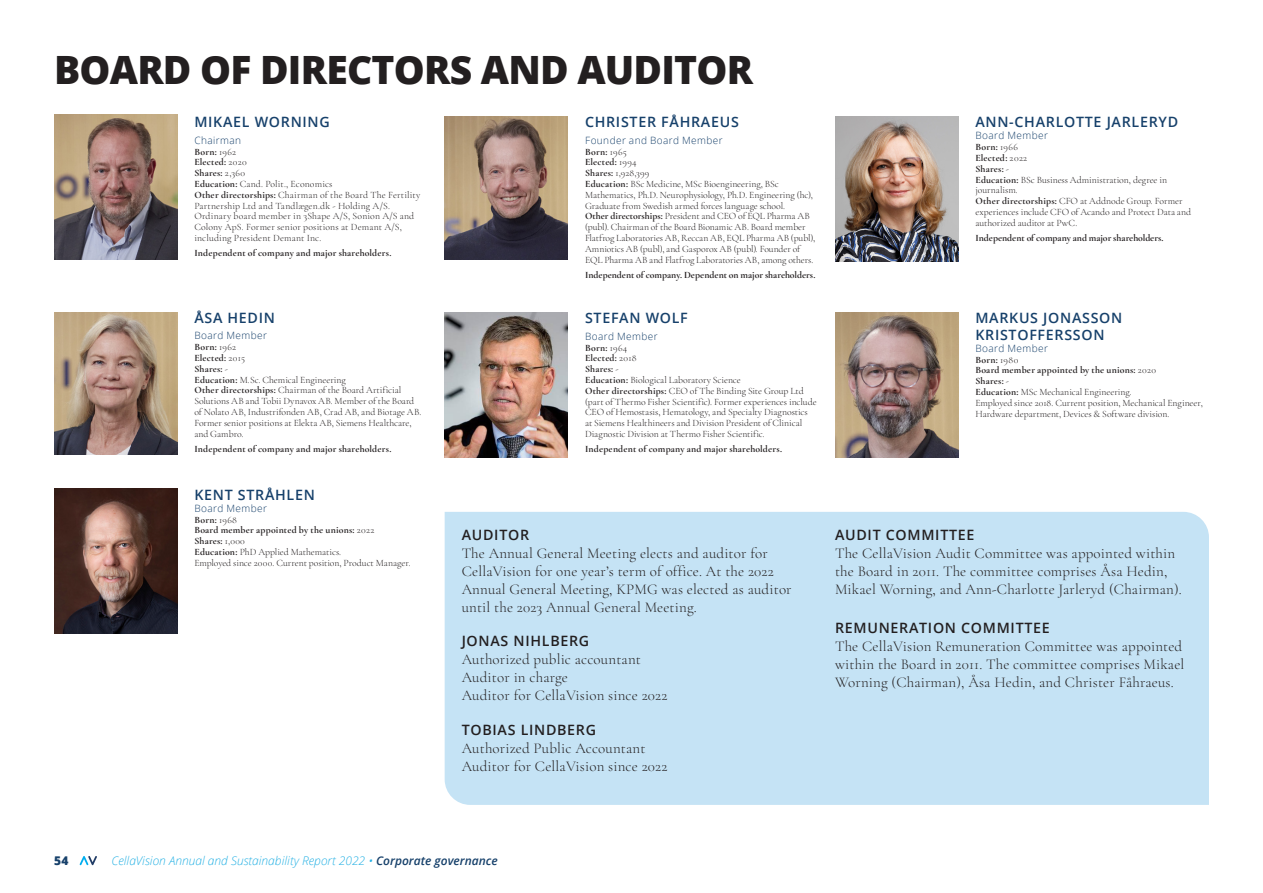
<style>
.page{position:relative;width:1263px;height:893px;background:#fff}
.page>*{position:absolute;margin:0;border:0;box-sizing:border-box;transform-origin:0 0}
.t1{font:800 39px "Open Sans";letter-spacing:-.02em;color:#231f20}
.t2{font:300 15px/18px "Cormorant Garamond";letter-spacing:.01em;color:#231f20}
.t3{font:600 14.25px/16.5px "Open Sans";letter-spacing:.05em;color:#17416b}
.t4{font:600 14.25px "Open Sans";letter-spacing:.05em;color:#231f20}
.t5{font:italic 300 12px "Open Sans";color:#26b1e4}
.t6{font:800 12px "Open Sans";color:#17416b}
.t7{font:300 10.05px "Open Sans";letter-spacing:.04em;color:#17416b}
.t8{font:300 9.75px/10.8px "Cormorant Garamond";color:#231f20}
.t9{font:700 9.75px "Cormorant Garamond";letter-spacing:.01em;color:#231f20}
.s1{font-weight:700}
.s2{font-weight:600;color:#17416b}
</style>
<div class="page">
<svg style="left:80px;top:856px;width:17px;height:9px"></svg>
<img style="left:54px;top:114px;width:123px;height:145px">
<img style="left:445px;top:116px;width:123px;height:143px">
<img style="left:445px;top:312px;width:123px;height:145px">
<img style="left:835px;top:116px;width:124px;height:145px">
<img style="left:54px;top:489px;width:124px;height:145px">
<img style="left:835px;top:312px;width:123px;height:145px">
<img style="left:54px;top:312px;width:123px;height:143px">
<div style="left:445px;top:512px;width:764px;height:293px;background:#c5e3f5"></div>
<h1 class="t1" style="left:54px;top:40px;width:701px">BOARD OF DIRECTORS AND AUDITOR</h1>
<h3 class="t3" style="left:194px;top:114px;width:137px">MIKAEL WORNING</h3>
<p class="t7" style="left:194px;top:133px;width:48px">Chairman</p>
<p class="t8" style="left:194px;top:146px;width:228px"><span class="s1">Born:</span> 1962<br><span class="s1">Elected:</span> 2020<br><span class="s1">Shares:</span> 2,360<br><span class="s1">Education:</span> Cand. Polit., Economics<br><span class="s1">Other directorships:</span> Chairman of the Board The Fertility Partnership Ltd and Tandlægen.dk - Holding A/S.<br>Ordinary board member in 3Shape A/S, Sonion A/S and Colony ApS. Former senior positions at Demant A/S, including President Demant Inc.</p>
<p class="t9" style="left:194px;top:247px;width:199px">Independent of company and major shareholders.</p>
<h3 class="t3" style="left:585px;top:114px;width:155px">CHRISTER FÅHRAEUS</h3>
<p class="t7" style="left:585px;top:133px;width:139px">Founder and Board Member</p>
<p class="t8" style="left:585px;top:146px;width:232px"><span class="s1">Born:</span> 1965<br><span class="s1">Elected:</span> 1994<br><span class="s1">Shares:</span> 1,928,399<br><span class="s1">Education:</span> BSc Medicine, MSc Bioengineering, BSc Mathematics, Ph.D. Neurophysiology, Ph.D. Engineering (hc), Graduate from Swedish armed forces language school.<br><span class="s1">Other directorships:</span> President and CEO of EQL Pharma AB (publ). Chairman of the Board Bionamic AB. Board member Flatfrog Laboratories AB, Reccan AB, EQL Pharma AB (publ), Amniotics AB (publ), and Gasporox AB (publ). Founder of EQL Pharma AB and Flatfrog Laboratories AB, among others.</p>
<p class="t9" style="left:585px;top:269px;width:232px">Independent of company. Dependent on major shareholders.</p>
<h3 class="t3" style="left:194px;top:309px;width:82px">ÅSA HEDIN</h3>
<p class="t7" style="left:194px;top:329px;width:74px">Board Member</p>
<p class="t8" style="left:194px;top:342px;width:229px"><span class="s1">Born:</span> 1962<br><span class="s1">Elected:</span> 2015<br><span class="s1">Shares:</span> -<br><span class="s1">Education:</span> M.Sc. Chemical Engineering<br><span class="s1">Other directorships:</span> Chairman of the Board Artificial Solutions AB and Tobii Dynavox AB. Member of the Board of Nolato AB, Industrifonden AB, Crad AB, and Biotage AB.<br>Former senior positions at Elekta AB, Siemens Healthcare, and Gambro.</p>
<p class="t9" style="left:194px;top:443px;width:199px">Independent of company and major shareholders.</p>
<h3 class="t3" style="left:194px;top:486px;width:122px">KENT STRÅHLEN</h3>
<p class="t7" style="left:194px;top:501px;width:74px">Board Member</p>
<p class="t8" style="left:194px;top:514px;width:218px"><span class="s1">Born:</span> 1968<br><span class="s1">Board member appointed by the unions:</span> 2022<br><span class="s1">Shares:</span> 1,000<br><span class="s1">Education:</span> PhD Applied Mathematics.<br>Employed since 2000. Current position, Product Manager.</p>
<h3 class="t3" style="left:585px;top:309px;width:104px">STEFAN WOLF</h3>
<p class="t7" style="left:585px;top:329px;width:74px">Board Member</p>
<p class="t8" style="left:585px;top:342px;width:233px"><span class="s1">Born:</span> 1964<br><span class="s1">Elected:</span> 2018<br><span class="s1">Shares:</span> -<br><span class="s1">Education:</span> Biological Laboratory Science<br><span class="s1">Other directorships:</span> CEO of The Binding Site Group Ltd (part of Thermo Fisher Scientific). Former experiences include CEO of Hemostasis, Hematology, and Specialty Diagnostics at Siemens Healthineers and Division President of Clinical Diagnostic Division at Thermo Fisher Scientific.</p>
<p class="t9" style="left:585px;top:443px;width:199px">Independent of company and major shareholders.</p>
<h3 class="t4" style="left:462px;top:525px;width:69px">AUDITOR</h3>
<h2 class="t2" style="left:462px;top:544px;width:331px">The Annual General Meeting elects and auditor for CellaVision for one year’s term of office. At the 2022<br>Annual General Meeting, KPMG was elected as auditor until the 2023 Annual General Meeting.</h2>
<h3 class="t4" style="left:462px;top:631px;width:129px">JONAS NIHLBERG</h3>
<h2 class="t2" style="left:462px;top:650px;width:207px">Authorized public accountant<br>Auditor in charge<br>Auditor for CellaVision since 2022</h2>
<h3 class="t4" style="left:462px;top:720px;width:136px">TOBIAS LINDBERG</h3>
<h2 class="t2" style="left:462px;top:739px;width:207px">Authorized Public Accountant<br>Auditor for CellaVision since 2022</h2>
<h3 class="t3" style="left:975px;top:114px;width:204px">ANN-CHARLOTTE JARLERYD</h3>
<p class="t7" style="left:975px;top:129px;width:74px">Board Member</p>
<p class="t8" style="left:975px;top:142px;width:217px"><span class="s1">Born:</span> 1966<br><span class="s1">Elected:</span> 2022<br><span class="s1">Shares:</span> -<br><span class="s1">Education:</span> BSc Business Administration, degree in journalism.<br><span class="s1">Other directorships:</span> CFO at Addnode Group. Former experiences include CFO of Acando and Protect Data and authorized auditor at PwC.</p>
<p class="t9" style="left:975px;top:232px;width:190px">Independent of company and major shareholders.</p>
<h3 class="t3" style="left:975px;top:309px;width:148px">MARKUS JONASSON<br>KRISTOFFERSSON</h3>
<p class="t7" style="left:975px;top:341px;width:74px">Board Member</p>
<p class="t8" style="left:975px;top:354px;width:229px"><span class="s1">Born:</span> 1980<br><span class="s1">Board member appointed by the unions:</span> 2020<br><span class="s1">Shares:</span> -<br><span class="s1">Education:</span> MSc Mechanical Engineering.<br>Employed since 2018. Current position, Mechanical Engineer, Hardware department, Devices &amp; Software division.</p>
<h3 class="t4" style="left:835px;top:525px;width:141px">AUDIT COMMITTEE</h3>
<h2 class="t2" style="left:835px;top:544px;width:348px">The CellaVision Audit Committee was appointed within the Board in 2011. The committee comprises Åsa Hedin,<br>Mikael Worning, and Ann-Charlotte Jarleryd (Chairman).</h2>
<h3 class="t4" style="left:835px;top:618px;width:216px">REMUNERATION COMMITTEE</h3>
<h2 class="t2" style="left:835px;top:637px;width:351px">The CellaVision Remuneration Committee was appointed within the Board in 2011. The committee comprises Mikael<br>Worning (Chairman), Åsa Hedin, and Christer Fåhraeus.</h2>
<p class="t6" style="left:54px;top:852px;width:16px">54</p>
<p class="t5" style="left:111px;top:852px;width:388px">CellaVision Annual and Sustainability Report 2022 • <span class="s2">Corporate governance</span></p>
</div>
